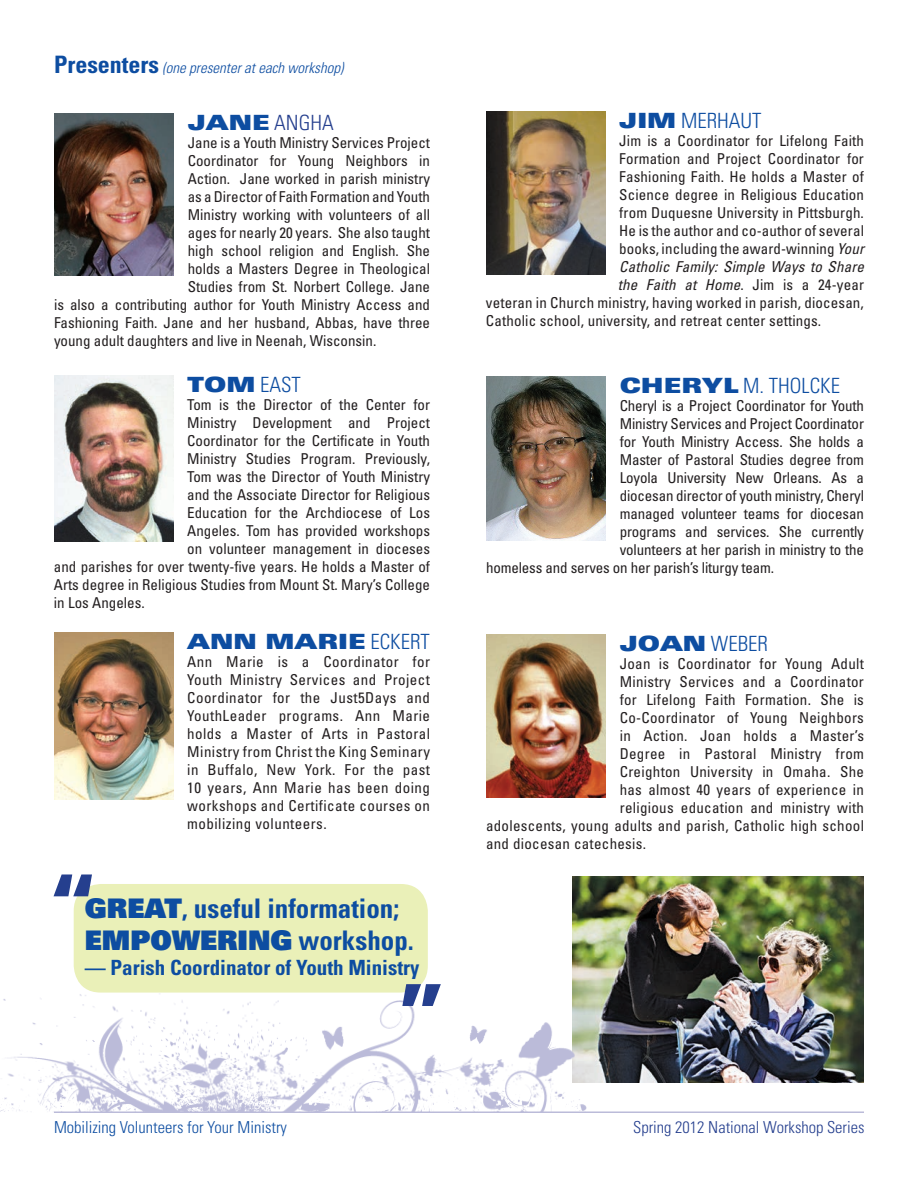
<style>
.page{position:relative;width:918px;height:1188px;background:#fff}
.page>*{position:absolute;margin:0;border:0;box-sizing:border-box;transform-origin:0 0}
.t1{font:700 condensed 110.85px "Univers";color:#253f8e}
.t2{font:700 condensed 27px/32.4px "Univers";color:#0d4da1}
.t3{font:300 condensed 21px "Univers";color:#0d4da1}
.t4{font:700 condensed 21px "Univers";color:#0d4da1}
.t5{font:900 expanded 21px "Univers";color:#0d4da1}
.t6{font:300 condensed 21px "Univers";color:#253f8e}
.t7{font:300 condensed 16.5px "Univers";color:#0d4da1}
.t8{font:300 condensed 16.5px "Univers";color:#253f8e}
.t9{font:condensed 15px/18px "Univers";color:#231f20;text-align:justify}
.t10{font:condensed 15px "Univers";letter-spacing:.02em;color:#231f20}
.t11{font:italic condensed 15px "Univers";letter-spacing:.01em;color:#231f20}
.t12{font:italic 300 condensed 15px "Univers";color:#0d4da1}
.s1{font-weight:700;font-style:normal;font-size:24px}
.s2{font-weight:900;font-stretch:expanded;color:#0d4da1}
.s3{font-weight:900;font-stretch:expanded}
.s4{font-weight:300;font-stretch:condensed}
.s5{font-weight:900;font-stretch:normal}
.s6{font-style:italic}
.s7{font-style:normal}
</style>
<div class="page">
<img style="left:54px;top:113px;width:120px;height:163px">
<img style="left:54px;top:375px;width:120px;height:167px">
<img style="left:54px;top:633px;width:120px;height:167px">
<img style="left:486px;top:377px;width:120px;height:164px">
<img style="left:486px;top:634px;width:119px;height:164px">
<img style="left:486px;top:111px;width:120px;height:163px">
<img style="left:572px;top:876px;width:292px;height:207px">
<hr style="left:54px;top:1112px;width:810px;height:1px;background:#bbbbd9">
<img style="left:0;top:982px;width:595px;height:130px">
<div style="left:74px;top:884px;width:354px;height:109px;background:#eaf0b8;border-radius:27px"></div>
<p class="t12" style="left:54px;top:58px;width:291px"><span class="s1">Presenters</span> (one presenter at each workshop)</p>
<h3 class="t6" style="left:188px;top:110px;width:148px"><span class="s2">JANE</span> ANGHA</h3>
<p class="t9" style="left:188px;top:133px;width:244px">Jane is a Youth Ministry Services Project</p>
<p class="t9" style="left:188px;top:151px;width:244px">Coordinator for Young Neighbors in</p>
<p class="t9" style="left:188px;top:169px;width:244px">Action. Jane worked in parish ministry</p>
<p class="t9" style="left:188px;top:187px;width:244px">as a Director of Faith Formation and Youth</p>
<p class="t9" style="left:188px;top:205px;width:244px">Ministry working with volunteers of all</p>
<p class="t9" style="left:188px;top:223px;width:244px">ages for nearly 20 years. She also taught</p>
<p class="t9" style="left:188px;top:241px;width:244px">high school religion and English. She</p>
<p class="t9" style="left:188px;top:259px;width:244px">holds a Masters Degree in Theological</p>
<p class="t9" style="left:188px;top:277px;width:244px">Studies from St. Norbert College. Jane</p>
<p class="t9" style="left:54px;top:295px;width:378px">is also a contributing author for Youth Ministry Access and</p>
<p class="t9" style="left:54px;top:313px;width:378px">Fashioning Faith. Jane and her husband, Abbas, have three</p>
<p class="t9" style="left:54px;top:331px;width:324px">young adult daughters and live in Neenah, Wisconsin.</p>
<h3 class="t3" style="left:187px;top:372px;width:115px"><span class="s3">TOM</span> EAST</h3>
<p class="t9" style="left:187px;top:395px;width:244px">Tom is the Director of the Center for</p>
<p class="t9" style="left:187px;top:413px;width:244px">Ministry Development and Project</p>
<p class="t9" style="left:187px;top:431px;width:244px">Coordinator for the Certificate in Youth</p>
<p class="t9" style="left:187px;top:449px;width:244px">Ministry Studies Program. Previously,</p>
<p class="t9" style="left:187px;top:467px;width:244px">Tom was the Director of Youth Ministry</p>
<p class="t9" style="left:187px;top:485px;width:244px">and the Associate Director for Religious</p>
<p class="t9" style="left:187px;top:503px;width:244px">Education for the Archdiocese of Los</p>
<p class="t9" style="left:187px;top:521px;width:244px">Angeles. Tom has provided workshops</p>
<p class="t9" style="left:187px;top:539px;width:244px">on volunteer management in dioceses</p>
<p class="t9" style="left:54px;top:557px;width:378px">and parishes for over twenty-five years. He holds a Master of</p>
<p class="t9" style="left:54px;top:575px;width:378px">Arts degree in Religious Studies from Mount St. Mary’s College</p>
<p class="t9" style="left:54px;top:593px;width:92px">in Los Angeles.</p>
<h3 class="t5" style="left:187px;top:629px;width:244px">ANN MARIE <span class="s4">ECKERT</span></h3>
<p class="t9" style="left:187px;top:652px;width:244px">Ann Marie is a Coordinator for Youth Ministry Services and Project Coordinator for the Just5Days and YouthLeader programs. Ann Marie holds a Master of Arts in Pastoral Ministry from Christ the King Seminary in Buffalo, New York. For the past 10 years, Ann Marie has been doing workshops and Certificate courses on mobilizing volunteers.</p>
<h1 class="t1" style="left:48px;top:847px;width:51px">“</h1>
<h2 class="t2" style="left:85px;top:891px;width:330px"><span class="s5">GREAT</span>, useful information;<br><span class="s5">EMPOWERING</span> workshop.</h2>
<h3 class="t4" style="left:85px;top:955px;width:336px">— Parish Coordinator of Youth Ministry</h3>
<h1 class="t1" style="left:397px;top:957px;width:51px">”</h1>
<h3 class="t3" style="left:619px;top:108px;width:144px"><span class="s3">JIM</span> MERHAUT</h3>
<p class="t9" style="left:619px;top:131px;width:246px">Jim is a Coordinator for Lifelong Faith</p>
<p class="t9" style="left:619px;top:149px;width:246px">Formation and Project Coordinator for</p>
<p class="t9" style="left:619px;top:167px;width:246px">Fashioning Faith. He holds a Master of</p>
<p class="t9" style="left:619px;top:185px;width:246px">Science degree in Religious Education</p>
<p class="t9" style="left:619px;top:203px;width:246px">from Duquesne University in Pittsburgh.</p>
<p class="t9" style="left:619px;top:221px;width:246px">He is the author and co-author of several</p>
<p class="t9" style="left:619px;top:239px;width:246px">books, including the award-winning <span class="s6">Your</span></p>
<p class="t11" style="left:619px;top:257px;width:246px">Catholic Family: Simple Ways to Share</p>
<p class="t11" style="left:618px;top:275px;width:248px">the Faith at Home<span class="s7">. Jim is a 24-year</span></p>
<p class="t9" style="left:486px;top:293px;width:379px">veteran in Church ministry, having worked in parish, diocesan,</p>
<p class="t9" style="left:486px;top:311px;width:337px">Catholic school, university, and retreat center settings.</p>
<h3 class="t3" style="left:620px;top:373px;width:222px"><span class="s3">CHERYL</span> M. THOLCKE</h3>
<p class="t9" style="left:620px;top:396px;width:246px">Cheryl is a Project Coordinator for Youth</p>
<p class="t9" style="left:620px;top:414px;width:246px">Ministry Services and Project Coordinator</p>
<p class="t9" style="left:620px;top:432px;width:246px">for Youth Ministry Access. She holds a</p>
<p class="t9" style="left:620px;top:450px;width:246px">Master of Pastoral Studies degree from</p>
<p class="t9" style="left:620px;top:468px;width:246px">Loyola University New Orleans. As a</p>
<p class="t9" style="left:620px;top:486px;width:246px">diocesan director of youth ministry, Cheryl</p>
<p class="t9" style="left:620px;top:504px;width:246px">managed volunteer teams for diocesan</p>
<p class="t9" style="left:620px;top:522px;width:246px">programs and services. She currently</p>
<p class="t9" style="left:620px;top:540px;width:246px">volunteers at her parish in ministry to the</p>
<p class="t9" style="left:486px;top:558px;width:290px">homeless and serves on her parish’s liturgy team.</p>
<h3 class="t3" style="left:620px;top:631px;width:150px"><span class="s3">JOAN</span> WEBER</h3>
<p class="t10" style="left:620px;top:654px;width:246px">Joan is Coordinator for Young Adult</p>
<p class="t10" style="left:620px;top:672px;width:246px">Ministry Services and a Coordinator</p>
<p class="t10" style="left:620px;top:690px;width:246px">for Lifelong Faith Formation. She is</p>
<p class="t10" style="left:620px;top:708px;width:246px">Co-Coordinator of Young Neighbors</p>
<p class="t10" style="left:620px;top:726px;width:246px">in Action. Joan holds a Master’s</p>
<p class="t10" style="left:620px;top:744px;width:246px">Degree in Pastoral Ministry from</p>
<p class="t10" style="left:620px;top:762px;width:246px">Creighton University in Omaha. She</p>
<p class="t10" style="left:620px;top:780px;width:246px">has almost 40 years of experience in</p>
<p class="t10" style="left:620px;top:798px;width:246px">religious education and ministry with</p>
<p class="t10" style="left:486px;top:816px;width:380px">adolescents, young adults and parish, Catholic high school</p>
<p class="t10" style="left:486px;top:834px;width:162px">and diocesan catechesis.</p>
<p class="t7" style="left:54px;top:1118px;width:235px">Mobilizing Volunteers for Your Ministry</p>
<p class="t8" style="left:633px;top:1118px;width:233px">Spring 2012 National Workshop Series</p>
</div>
